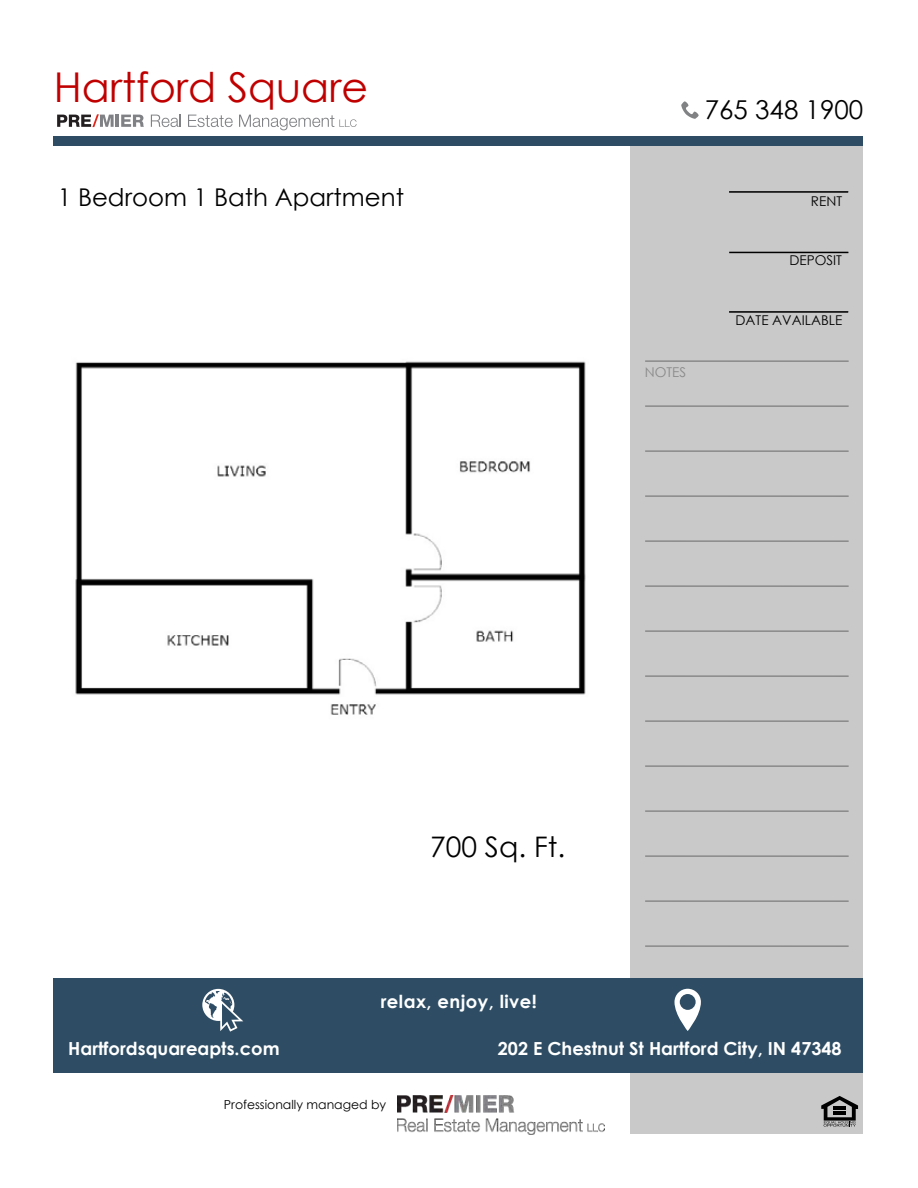
<style>
.page{position:relative;width:918px;height:1188px;background:#fff}
.page>*{position:absolute;margin:0;border:0;box-sizing:border-box;transform-origin:0 0}
.t1{font:41.1px "Century Gothic";color:#c00000}
.t2{font:28.35px "Century Gothic";color:#000}
.t3{font:25.95px "Century Gothic";color:#000}
.t4{font:24.45px "Century Gothic";color:#000}
.t5{font:700 18px "Century Gothic";color:#fff}
.t6{font:700 18px "Century Gothic";letter-spacing:.025em;color:#fff}
.t7{font:13.5px "Century Gothic";color:#000}
.t8{font:13.5px "Century Gothic";color:#898989}
.t9{font:12.45px "Century Gothic";color:#000}
</style>
<div class="page">
<div style="left:631px;top:144px;width:232px;height:990px;background:#c9c9c9"></div>
<div style="left:53px;top:978px;width:810px;height:94px;background:#2e4d64"></div>
<img style="left:398px;top:1096px;width:207px;height:39px">
<svg style="left:202px;top:989px;width:41px;height:43px"></svg>
<svg style="left:674px;top:989px;width:27px;height:42px"></svg>
<svg style="left:821px;top:1096px;width:37px;height:31px"></svg>
<hr style="left:645px;top:360px;width:204px;height:2px;background:#898989">
<hr style="left:645px;top:405px;width:204px;height:2px;background:#898989">
<hr style="left:645px;top:450px;width:204px;height:2px;background:#898989">
<hr style="left:645px;top:495px;width:204px;height:2px;background:#898989">
<hr style="left:645px;top:540px;width:204px;height:2px;background:#898989">
<hr style="left:645px;top:585px;width:204px;height:2px;background:#898989">
<hr style="left:645px;top:630px;width:204px;height:2px;background:#898989">
<hr style="left:645px;top:675px;width:204px;height:2px;background:#898989">
<hr style="left:645px;top:720px;width:204px;height:2px;background:#898989">
<hr style="left:645px;top:765px;width:204px;height:2px;background:#898989">
<hr style="left:645px;top:810px;width:204px;height:2px;background:#898989">
<hr style="left:645px;top:855px;width:204px;height:2px;background:#898989">
<hr style="left:645px;top:900px;width:204px;height:2px;background:#898989">
<hr style="left:645px;top:945px;width:204px;height:2px;background:#898989">
<hr style="left:729px;top:311px;width:119px;height:2px;background:#000">
<hr style="left:729px;top:252px;width:119px;height:1px;background:#000">
<hr style="left:729px;top:191px;width:119px;height:2px;background:#000">
<div style="left:53px;top:136px;width:810px;height:10px;background:#2e4d64"></div>
<svg style="left:681px;top:101px;width:18px;height:18px"></svg>
<img style="left:75px;top:361px;width:511px;height:354px">
<svg style="left:57px;top:114px;width:87px;height:13px"></svg>
<svg style="left:151px;top:115px;width:30px;height:12px"></svg>
<svg style="left:188px;top:115px;width:45px;height:12px"></svg>
<svg style="left:239px;top:115px;width:118px;height:15px"></svg>
<h1 class="t1" style="left:54px;top:58px;width:316px">Hartford Square</h1>
<h3 class="t4" style="left:58px;top:181px;width:348px">1 Bedroom 1 Bath Apartment</h3>
<h3 class="t3" style="left:705px;top:91px;width:160px">765 348 1900</h3>
<p class="t8" style="left:645px;top:363px;width:43px">NOTES</p>
<p class="t7" style="left:811px;top:192px;width:33px">RENT</p>
<p class="t7" style="left:790px;top:251px;width:54px">DEPOSIT</p>
<p class="t7" style="left:736px;top:311px;width:108px">DATE AVAILABLE</p>
<h2 class="t2" style="left:430px;top:827px;width:137px">700 Sq. Ft.</h2>
<p class="t6" style="left:381px;top:988px;width:158px">relax, enjoy, live!</p>
<p class="t5" style="left:68px;top:1035px;width:213px">Hartfordsquareapts.com</p>
<p class="t5" style="left:498px;top:1035px;width:345px">202 E Chestnut St Hartford City, IN 47348</p>
<p class="t9" style="left:224px;top:1096px;width:164px">Professionally managed by</p>
</div>
